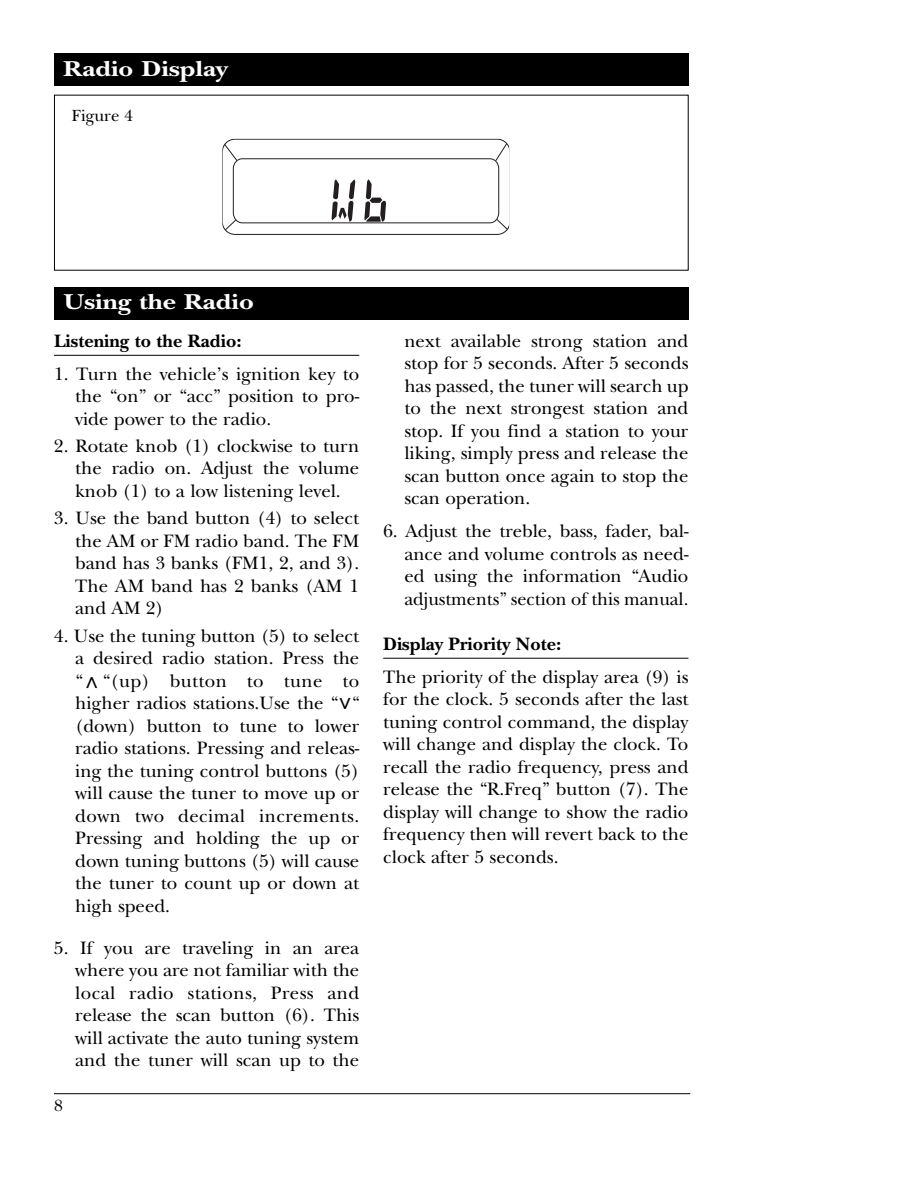
<style>
.page{position:relative;width:918px;height:1188px;background:#fff}
.page>*{position:absolute;margin:0;border:0;box-sizing:border-box;transform-origin:0 0}
.t1{font:700 22.5px "New Baskerville";color:#fff;scale:1.2 1}
.t2{font:22.5px "Helvetica";color:#000}
.t3{font:18.75px/22.5px "New Baskerville";color:#000;text-align:justify}
.t4{font:700 18.75px "New Baskerville";color:#000}
.t5{font:16.8px "New Baskerville";color:#000}
</style>
<div class="page">
<div style="left:54px;top:287px;width:634px;height:33px;background:#000"></div>
<hr style="left:54px;top:355px;width:305px;height:1px;background:#000">
<hr style="left:383px;top:658px;width:305px;height:1px;background:#000">
<hr style="left:54px;top:1093px;width:636px;height:1px;background:#000">
<svg style="left:222px;top:139px;width:288px;height:96px"></svg>
<div style="left:54px;top:53px;width:634px;height:33px;background:#000"></div>
<p class="t1" style="left:64px;top:61px;width:138px">Radio Display</p>
<p class="t5" style="left:72px;top:110px;width:63px">Figure 4</p>
<p class="t1" style="left:63px;top:294px;width:161px">Using the Radio</p>
<p class="t4" style="left:54px;top:334px;width:189px">Listening to the Radio:</p>
<p class="t3" style="left:75px;top:365px;width:286px;text-indent:-21px">1. Turn the vehicle’s ignition key to the “on” or “acc” position to pro&shy;vide power to the radio.</p>
<p class="t3" style="left:75px;top:437px;width:286px;text-indent:-21px">2. Rotate knob (1) clockwise to turn the radio on. Adjust the volume knob (1) to a low listening level.</p>
<p class="t3" style="left:75px;top:509px;width:286px;text-indent:-21px">3. Use the band button (4) to select the AM or FM radio band. The FM band has 3 banks (FM1, 2, and 3).<br>The AM band has 2 banks (AM 1 and AM 2)</p>
<p class="t3" style="left:75px;top:626px;width:286px;text-indent:-21px">4. Use the tuning button (5) to select a desired radio station. Press the “ “(up) button to tune to higher radios stations.Use the “ “ (down) button to tune to lower radio stations. Pressing and releas&shy;ing the tuning control buttons (5) will cause the tuner to move up or down two decimal increments.<br>Pressing and holding the up or down tuning buttons (5) will cause the tuner to count up or down at high speed.</p>
<p class="t3" style="left:75px;top:939px;width:286px;text-indent:-21px">5. If you are traveling in an area where you are not familiar with the local radio stations, Press and release the scan button (6). This will activate the auto tuning system and the tuner will scan up to the</p>
<p class="t2" style="left:102px;top:676px;width:15px;rotate:90deg">&lt;</p>
<p class="t2" style="left:335px;top:710px;width:15px;rotate:-90deg">&lt;</p>
<p class="t5" style="left:54px;top:1099px;width:10px">8</p>
<p class="t3" style="left:404px;top:332px;width:286px">next available strong station and stop for 5 seconds. After 5 seconds has passed, the tuner will search up to the next strongest station and stop. If you find a station to your liking, simply press and release the scan button once again to stop the scan operation.</p>
<p class="t3" style="left:404px;top:522px;width:286px;text-indent:-21px">6. Adjust the treble, bass, fader, bal&shy;ance and volume controls as need&shy;ed using the information “Audio adjustments” section of this manual.</p>
<p class="t4" style="left:383px;top:637px;width:180px">Display Priority Note:</p>
<p class="t3" style="left:383px;top:668px;width:307px">The priority of the display area (9) is for the clock. 5 seconds after the last tuning control command, the display will change and display the clock. To recall the radio frequency, press and release the “R.Freq” button (7). The display will change to show the radio frequency then will revert back to the clock after 5 seconds.</p>
</div>
